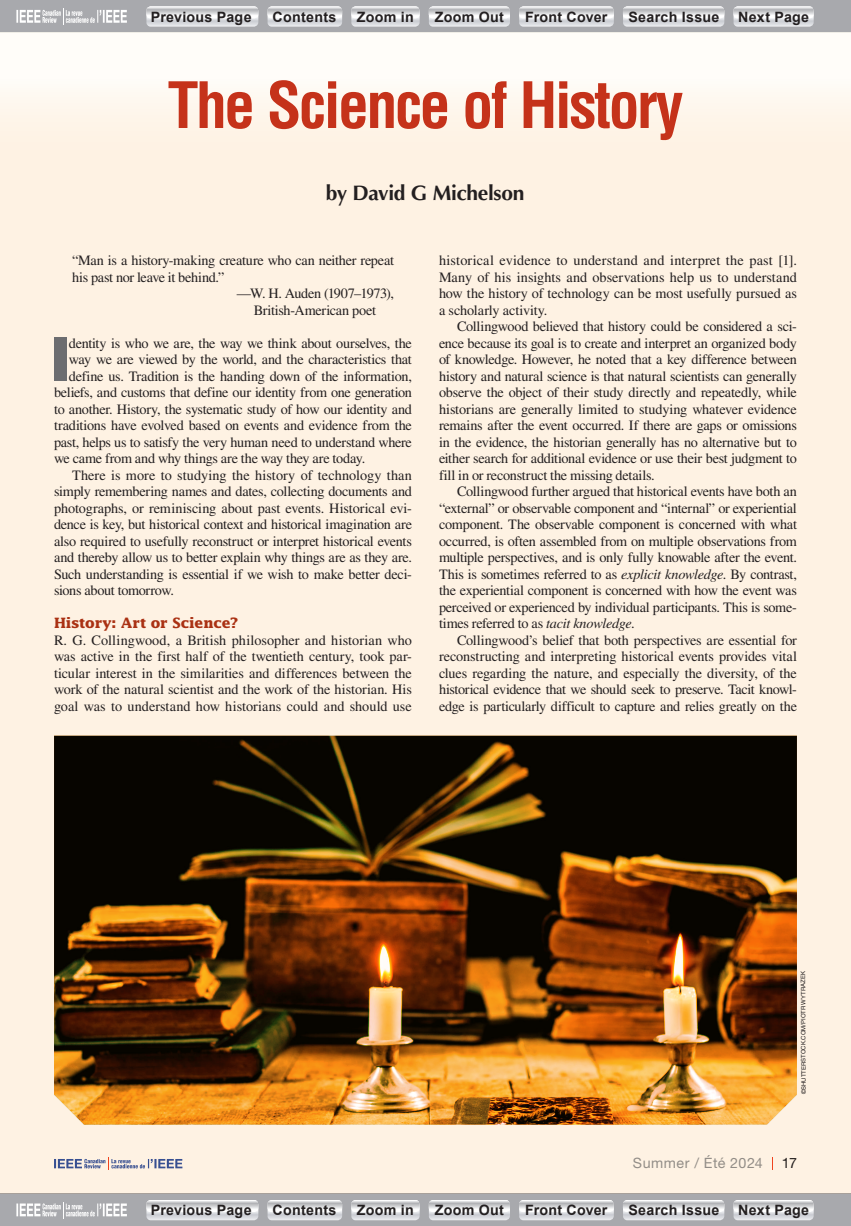
<style>
.page{position:relative;width:851px;height:1226px;background:#fff}
.page>*{position:absolute;margin:0;border:0;box-sizing:border-box;transform-origin:0 0}
.t1{font:700 condensed 62.25px "Helvetica LT Std";letter-spacing:-.045em;color:#c5321a}
.t2{font:900 60px "Univers LT Std";color:#6c6d70}
.t3{font:700 21px "Optima LT Std";letter-spacing:-.02em;color:#231f20}
.t4{font:14.25px/16.5px "Times LT Std";letter-spacing:-.02em;color:#231f20;text-align:justify}
.t5{font:700 14.25px "Arial";letter-spacing:.02em;color:#231f20}
.t6{font:14.25px "Times LT Std";color:#231f20}
.t7{font:700 14.25px "Lucida Std";letter-spacing:-.015em;color:#aa3113}
.t8{font:14.25px "Helvetica Neue LT Std";letter-spacing:.035em;color:#939598}
.t9{font:14.25px "Helvetica Neue LT Std";color:#231f20}
.t10{font:6px "Helvetica LT Std";letter-spacing:-.005em;color:#231f20}
.s1{font-style:italic}
</style>
<div class="page">
<div style="left:0;top:0;width:850px;height:32px;background:#a8a9ad"></div>
<svg style="left:16px;top:8px;width:111px;height:17px"></svg>
<svg style="left:146px;top:6px;width:112px;height:21px;background:#dcdddf"></svg>
<svg style="left:267px;top:6px;width:75px;height:21px;background:#dbdcdf"></svg>
<svg style="left:351px;top:6px;width:68px;height:21px"></svg>
<svg style="left:428px;top:6px;width:82px;height:21px;background:#dbdcdf"></svg>
<svg style="left:519px;top:6px;width:95px;height:21px;background:#dcdddf"></svg>
<svg style="left:623px;top:6px;width:101px;height:21px;background:#dcdddf"></svg>
<svg style="left:733px;top:6px;width:80px;height:21px;background:#dbdddf"></svg>
<div style="left:0;top:1193px;width:850px;height:33px;background:#a8a9ad"></div>
<svg style="left:16px;top:1202px;width:111px;height:16px"></svg>
<svg style="left:146px;top:1200px;width:112px;height:20px;background:#dddee0"></svg>
<svg style="left:267px;top:1200px;width:75px;height:20px"></svg>
<svg style="left:351px;top:1200px;width:68px;height:20px"></svg>
<svg style="left:428px;top:1200px;width:82px;height:20px;background:#dcdde0"></svg>
<svg style="left:519px;top:1200px;width:95px;height:20px;background:#dddee0"></svg>
<svg style="left:623px;top:1200px;width:101px;height:20px;background:#dddee0"></svg>
<svg style="left:733px;top:1200px;width:80px;height:20px;background:#dcdee0"></svg>
<div style="left:0;top:32px;width:850px;height:1161px;background:#fef2e3"></div>
<div style="left:0;top:32px;width:850px;height:138px;background:#fef8ef"></div>
<img style="left:54px;top:735px;width:742px;height:389px">
<p class="t5" style="left:151px;top:7px;width:102px">Previous Page</p>
<p class="t5" style="left:272px;top:7px;width:65px">Contents</p>
<p class="t5" style="left:357px;top:7px;width:58px">Zoom in</p>
<p class="t5" style="left:435px;top:7px;width:71px">Zoom Out</p>
<p class="t5" style="left:525px;top:7px;width:84px">Front Cover</p>
<p class="t5" style="left:628px;top:7px;width:92px">Search Issue</p>
<p class="t5" style="left:738px;top:7px;width:72px">Next Page</p>
<h1 class="t1" style="left:167px;top:66px;width:517px">The Science of History</h1>
<h3 class="t3" style="left:325px;top:181px;width:200px">by David G Michelson</h3>
<p class="t4" style="left:72px;top:252px;width:323px">“Man is a history-making creature who can neither repeat</p>
<p class="t4" style="left:72px;top:268px;width:154px">his past nor leave it behind.”</p>
<p class="t4" style="left:237px;top:285px;width:159px">—W. H. Auden (1907–1973),</p>
<p class="t4" style="left:254px;top:301px;width:123px">British-American poet</p>
<h2 class="t2" style="left:50px;top:321px;width:21px">I</h2>
<p class="t4" style="left:69px;top:334px;width:344px">dentity is who we are, the way we think about ourselves, the</p>
<p class="t4" style="left:69px;top:351px;width:344px">way we are viewed by the world, and the characteristics that</p>
<p class="t4" style="left:69px;top:367px;width:344px">define us. Tradition is the handing down of the information,</p>
<p class="t4" style="left:54px;top:384px;width:359px">beliefs, and customs that define our identity from one generation</p>
<p class="t4" style="left:54px;top:400px;width:359px">to another. History, the systematic study of how our identity and</p>
<p class="t4" style="left:54px;top:417px;width:359px">traditions have evolved based on events and evidence from the</p>
<p class="t4" style="left:54px;top:433px;width:359px">past, helps us to satisfy the very human need to understand where</p>
<p class="t4" style="left:54px;top:450px;width:313px">we came from and why things are the way they are today.</p>
<p class="t6" style="left:72px;top:467px;width:341px">There is more to studying the history of technology than</p>
<p class="t4" style="left:54px;top:483px;width:359px">simply remembering names and dates, collecting documents and</p>
<p class="t4" style="left:54px;top:499px;width:359px">photographs, or reminiscing about past events. Historical evi-</p>
<p class="t4" style="left:54px;top:516px;width:359px">dence is key, but historical context and historical imagination are</p>
<p class="t4" style="left:54px;top:532px;width:359px">also required to usefully reconstruct or interpret historical events</p>
<p class="t4" style="left:54px;top:549px;width:359px">and thereby allow us to better explain why things are as they are.</p>
<p class="t4" style="left:54px;top:565px;width:359px">Such understanding is essential if we wish to make better deci-</p>
<p class="t4" style="left:54px;top:582px;width:121px">sions about tomorrow.</p>
<p class="t7" style="left:54px;top:614px;width:186px">History: Art or Science?</p>
<p class="t4" style="left:54px;top:631px;width:359px">R. G. Collingwood, a British philosopher and historian who was active in the first half of the twentieth century, took par&shy;ticular interest in the similarities and differences between the work of the natural scientist and the work of the historian. His goal was to understand how historians could and should use</p>
<p class="t4" style="left:439px;top:252px;width:359px">historical evidence to understand and interpret the past [1].<br>Many of his insights and observations help us to understand how the history of technology can be most usefully pursued as a scholarly activity.</p>
<p class="t4" style="left:439px;top:318px;width:359px;text-indent:18px">Collingwood believed that history could be considered a sci&shy;ence because its goal is to create and interpret an organized body of knowledge. However, he noted that a key difference between history and natural science is that natural scientists can generally observe the object of their study directly and repeatedly, while historians are generally limited to studying whatever evidence remains after the event occurred. If there are gaps or omissions in the evidence, the historian generally has no alternative but to either search for additional evidence or use their best judgment to fill in or reconstruct the missing details.</p>
<p class="t4" style="left:439px;top:483px;width:359px;text-indent:18px">Collingwood further argued that historical events have both an “external” or observable component and “internal” or experiential component. The observable component is concerned with what occurred, is often assembled from on multiple observations from multiple perspectives, and is only fully knowable after the event.<br>This is sometimes referred to as <span class="s1">explicit knowledge</span>. By contrast, the experiential component is concerned with how the event was perceived or experienced by individual participants. This is some&shy;times referred to as <span class="s1">tacit knowledge</span>.</p>
<p class="t4" style="left:439px;top:631px;width:359px;text-indent:18px">Collingwood’s belief that both perspectives are essential for reconstructing and interpreting historical events provides vital clues regarding the nature, and especially the diversity, of the historical evidence that we should seek to preserve. Tacit knowl&shy;edge is particularly difficult to capture and relies greatly on the</p>
<p class="t10" style="left:799px;top:1094px;width:125px;rotate:-90deg">©SHUTTERSTOCK.COM/PIOTR WYTRAZEK</p>
<p class="t8" style="left:633px;top:1154px;width:131px">Summer / Été 2024</p>
<p class="t9" style="left:781px;top:1154px;width:17px">17</p>
<p class="t5" style="left:151px;top:1200px;width:102px">Previous Page</p>
<p class="t5" style="left:272px;top:1200px;width:65px">Contents</p>
<p class="t5" style="left:357px;top:1200px;width:58px">Zoom in</p>
<p class="t5" style="left:435px;top:1200px;width:71px">Zoom Out</p>
<p class="t5" style="left:525px;top:1200px;width:84px">Front Cover</p>
<p class="t5" style="left:628px;top:1200px;width:92px">Search Issue</p>
<p class="t5" style="left:738px;top:1200px;width:72px">Next Page</p>
</div>
